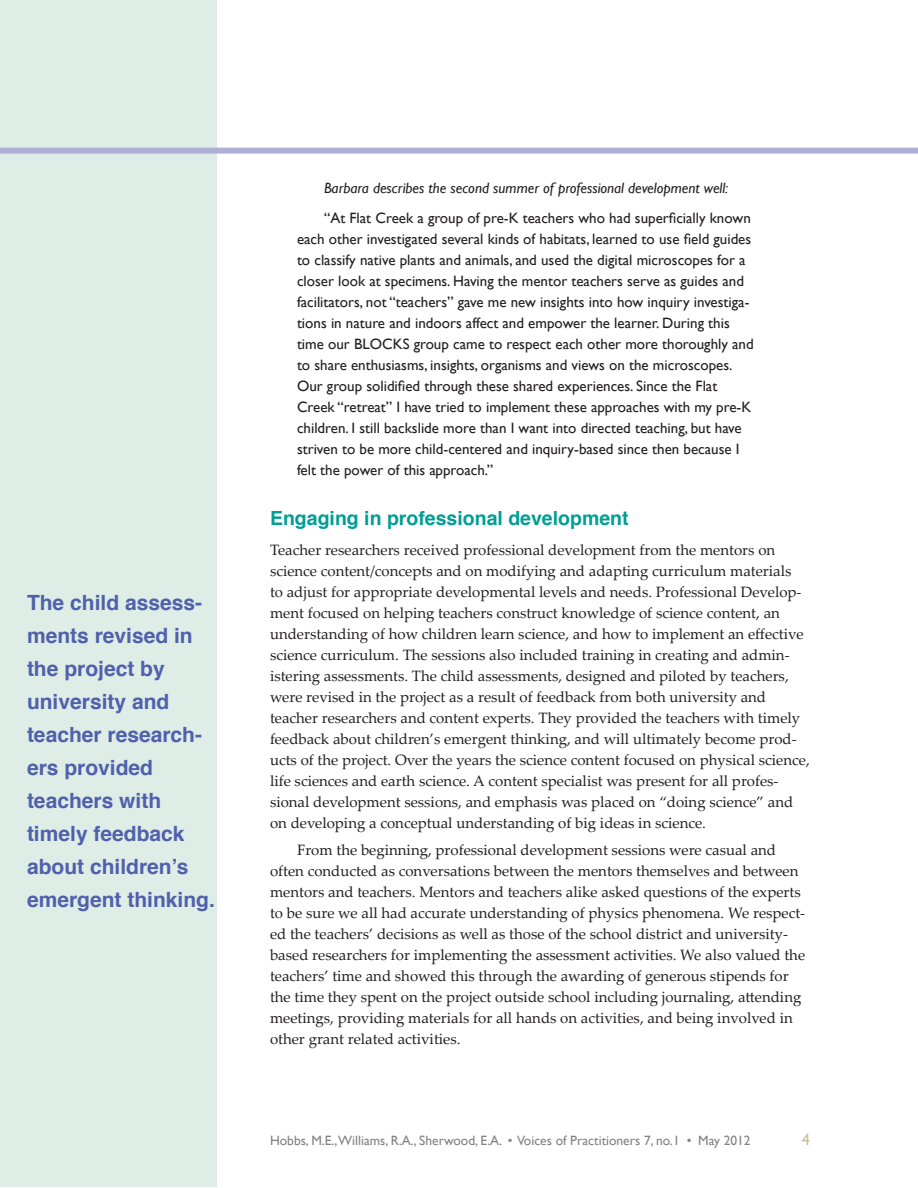
<style>
.page{position:relative;width:918px;height:1188px;background:#fff}
.page>*{position:absolute;margin:0;border:0;box-sizing:border-box;transform-origin:0 0}
.pull_out{font:700 21px/33px "Helvetica";color:#5060ac}
.SH1{font:700 19.5px "Helvetica";color:#009f94}
.t1{font:16.5px "Gill Sans";color:#c5c09c}
.body_text{font:15px/21px "Palatino Linotype";color:#231f20}
.Vignette{font:15px/21px "Gill Sans";color:#231f20}
.Vignette-2{font:italic 15px "Gill Sans";color:#231f20}
.t2{font:13.5px "Gill Sans";color:#808285}
</style>
<div class="page">
<div style="left:0;top:1px;width:216px;height:1186px;background:#deede6"></div>
<div style="left:0;top:148px;width:918px;height:6px;background:#adafd7"></div>
<p class="pull_out" style="left:27px;top:586px;width:189px">The child assess&shy;ments revised in the project by university and teacher research&shy;ers provided teachers with timely feedback about children’s emergent thinking.</p>
<p class="Vignette-2" style="left:324px;top:180px;width:406px">Barbara describes the second summer of professional development well:</p>
<p class="Vignette" style="left:297px;top:208px;width:458px;text-indent:27px">“At Flat Creek a group of pre-K teachers who had superficially known each other investigated several kinds of habitats, learned to use field guides to classify native plants and animals, and used the digital microscopes for a closer look at specimens. Having the mentor teachers serve as guides and facilitators, not “teachers” gave me new insights into how inquiry investiga&shy;tions in nature and indoors affect and empower the learner. During this time our BLOCKS group came to respect each other more thoroughly and to share enthusiasms, insights, organisms and views on the microscopes.<br>Our group solidified through these shared experiences. Since the Flat Creek “retreat” I have tried to implement these approaches with my pre-K children. I still backslide more than I want into directed teaching, but have striven to be more child-centered and inquiry-based since then because I felt the power of this approach.”</p>
<p class="SH1" style="left:270px;top:502px;width:360px">Engaging in professional development</p>
<p class="body_text" style="left:270px;top:539px;width:541px">Teacher researchers received professional development from the mentors on science content/concepts and on modifying and adapting curriculum materials<br>to adjust for appropriate developmental levels and needs. Professional Develop&shy;ment focused on helping teachers construct knowledge of science content, an understanding of how children learn science, and how to implement an effective science curriculum. The sessions also included training in creating and admin&shy;istering assessments. The child assessments, designed and piloted by teachers, were revised in the project as a result of feedback from both university and teacher researchers and content experts. They provided the teachers with timely feedback about children’s emergent thinking, and will ultimately become prod&shy;ucts of the project. Over the years the science content focused on physical science, life sciences and earth science. A content specialist was present for all profes&shy;sional development sessions, and emphasis was placed on “doing science” and on developing a conceptual understanding of big ideas in science.</p>
<p class="body_text" style="left:270px;top:839px;width:537px;text-indent:27px">From the beginning, professional development sessions were casual and often conducted as conversations between the mentors themselves and between mentors and teachers. Mentors and teachers alike asked questions of the experts to be sure we all had accurate understanding of physics phenomena. We respect&shy;ed the teachers’ decisions as well as those of the school district and university&shy;based researchers for implementing the assessment activities. We also valued the teachers’ time and showed this through the awarding of generous stipends for the time they spent on the project outside school including journaling, attending meetings, providing materials for all hands on activities, and being involved in other grant related activities.</p>
<p class="t2" style="left:270px;top:1133px;width:482px">Hobbs, M.E.,Williams, R.A., Sherwood, E.A. • Voices of Practitioners 7, no.1 • May 2012</p>
<p class="t1" style="left:802px;top:1130px;width:10px">4</p>
</div>
